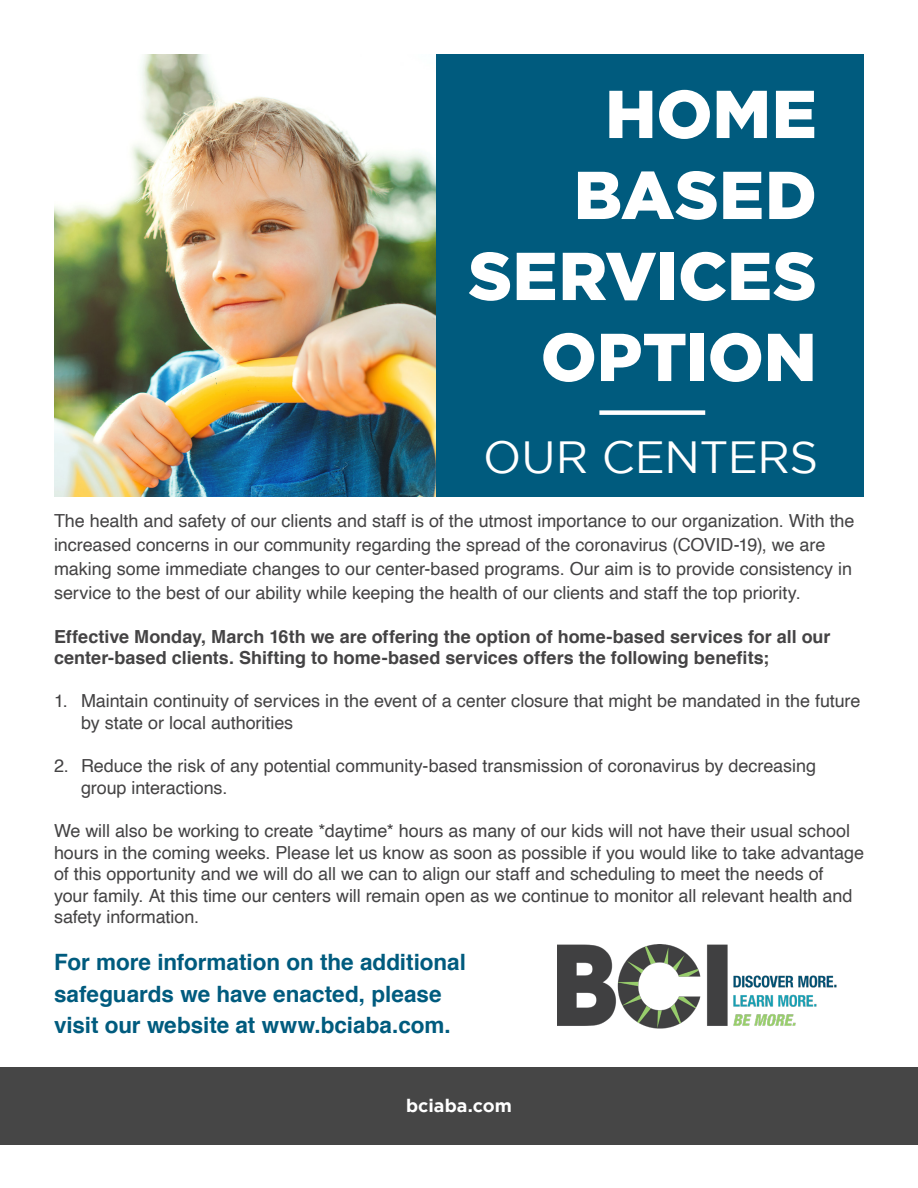
<style>
.page{position:relative;width:918px;height:1188px;background:#fff}
.page>*{position:absolute;margin:0;border:0;box-sizing:border-box;transform-origin:0 0}
.t1{font:900 67.5px "Gotham";color:#fff}
.t2{font:45px "Gotham";letter-spacing:-.015em;color:#fff}
.t3{font:700 22.5px/31.5px "Helvetica";color:#005b7e}
.t4{font:18px/21.6px "Helvetica";letter-spacing:-.005em;color:#444344}
.t5{font:700 18px/21.6px "Helvetica";color:#444344}
.t6{font:700 18px "Gotham";color:#fff}
</style>
<div class="page">
<div style="left:393px;top:54px;width:471px;height:443px;background:#005b7e"></div>
<img style="left:54px;top:54px;width:381px;height:443px">
<div style="left:0;top:1067px;width:918px;height:78px;background:#464646"></div>
<img style="left:558px;top:945px;width:279px;height:84px">
<div style="left:599px;top:410px;width:106px;height:5px;background:#fff"></div>
<p class="t1" style="left:605px;top:75px;width:213px">HOME</p>
<p class="t1" style="left:574px;top:156px;width:244px">BASED</p>
<p class="t1" style="left:468px;top:237px;width:350px">SERVICES</p>
<p class="t1" style="left:541px;top:318px;width:278px">OPTION</p>
<p class="t2" style="left:483px;top:433px;width:337px">OUR CENTERS</p>
<p class="t4" style="left:54px;top:510px;width:802px;line-height:24px">The health and safety of our clients and staff is of the utmost importance to our organization. With the increased concerns in our community regarding the spread of the coronavirus (COVID-19), we are making some immediate changes to our center-based programs. Our aim is to provide consistency in service to the best of our ability while keeping the health of our clients and staff the top priority.</p>
<p class="t5" style="left:54px;top:626px;width:778px">Effective Monday, March 16th we are offering the option of home-based services for all our center-based clients. Shifting to home-based services offers the following benefits;</p>
<p class="t4" style="left:81px;top:691px;width:781px;text-indent:-27px">1. Maintain continuity of services in the event of a center closure that might be mandated in the future by state or local authorities</p>
<p class="t4" style="left:81px;top:756px;width:737px;text-indent:-27px">2. Reduce the risk of any potential community-based transmission of coronavirus by decreasing group interactions.</p>
<p class="t4" style="left:54px;top:820px;width:812px">We will also be working to create *daytime* hours as many of our kids will not have their usual school hours in the coming weeks. Please let us know as soon as possible if you would like to take advantage of this opportunity and we will do all we can to align our staff and scheduling to meet the needs of<br>your family. At this time our centers will remain open as we continue to monitor all relevant health and safety information.</p>
<p class="t3" style="left:54px;top:947px;width:413px">For more information on the additional safeguards we have enacted, please visit our website at www.bciaba.com.</p>
<p class="t6" style="left:406px;top:1095px;width:107px">bciaba.com</p>
</div>
